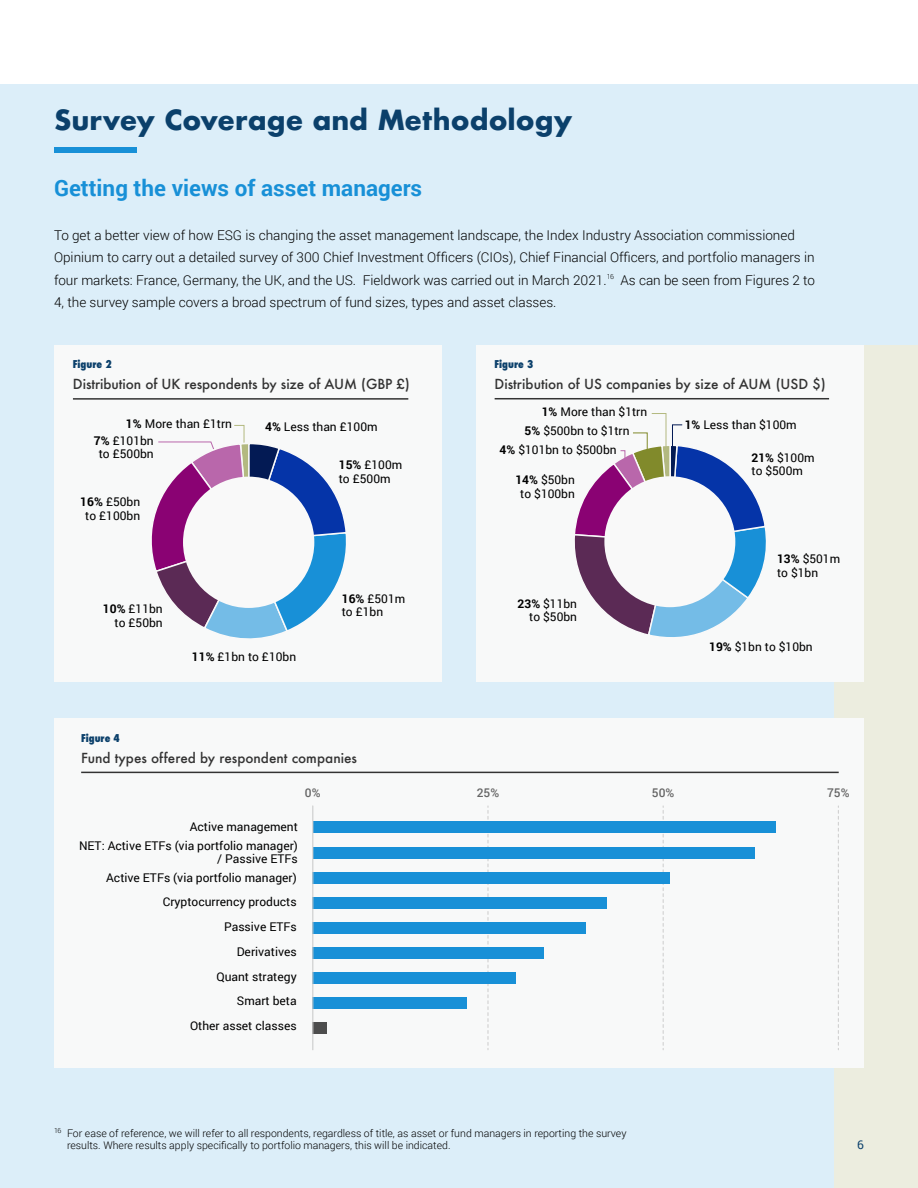
<style>
.page{position:relative;width:918px;height:1188px;background:#fff}
.page>*{position:absolute;margin:0;border:0;box-sizing:border-box;transform-origin:0 0}
.t1{font:700 27px "Futura";color:#0b406b}
.t2{font:700 22.5px "Roboto";color:#1890d7}
.t3{font:300 13.5px/22.5px "Roboto";color:#000}
.t4{font:500 13.5px "Futura";color:#333}
.t5{font:12px/13.8px "Roboto";color:#000}
.t6{font:500 12px "Roboto";color:#666}
.t7{font:12px "Roboto";color:#0b406b}
.t8{font:300 10.5px/12px "Roboto";color:#000}
.t9{font:800 condensed 10.5px "Futura";color:#0b406b}
.s1{font-weight:700}
</style>
<div class="page">
<div style="left:0;top:84px;width:918px;height:1104px;background:#dceef9"></div>
<div style="left:54px;top:346px;width:388px;height:336px;background:#f8f9f9"></div>
<svg style="left:151px;top:425px;width:195px;height:214px"></svg>
<hr style="left:73px;top:398px;width:335px;height:2px;background:#333">
<div style="left:183px;top:477px;width:131px;height:131px;background:#f9f9f9;border-radius:50%"></div>
<div style="left:834px;top:346px;width:84px;height:842px;background:#eceddf"></div>
<div style="left:476px;top:346px;width:388px;height:336px;background:#f8f9f9"></div>
<hr style="left:495px;top:398px;width:334px;height:1px;background:#333">
<svg style="left:574px;top:413px;width:192px;height:224px"></svg>
<div style="left:54px;top:718px;width:810px;height:349px;background:#f8f9f9"></div>
<svg style="left:663px;top:806px;width:1px;height:244px"></svg>
<svg style="left:838px;top:806px;width:1px;height:244px"></svg>
<svg style="left:488px;top:806px;width:1px;height:244px"></svg>
<div style="left:313px;top:822px;width:462px;height:11px;background:#1890d7"></div>
<div style="left:313px;top:847px;width:441px;height:11px;background:#1890d7"></div>
<div style="left:313px;top:872px;width:357px;height:12px;background:#1890d7"></div>
<div style="left:313px;top:897px;width:294px;height:12px;background:#1890d7"></div>
<div style="left:313px;top:922px;width:273px;height:12px;background:#1890d7"></div>
<div style="left:313px;top:947px;width:231px;height:12px;background:#1890d7"></div>
<div style="left:313px;top:972px;width:203px;height:12px;background:#1890d7"></div>
<div style="left:313px;top:997px;width:154px;height:12px;background:#1890d7"></div>
<div style="left:313px;top:1022px;width:14px;height:12px;background:#4d4d4d"></div>
<hr style="left:312px;top:806px;width:1px;height:244px;background:#ccc">
<hr style="left:81px;top:772px;width:758px;height:1px;background:#333">
<div style="left:54px;top:147px;width:82px;height:5px;background:#1890d7"></div>
<h1 class="t1" style="left:54px;top:101px;width:520px">Survey Coverage and Methodology</h1>
<h2 class="t2" style="left:54px;top:173px;width:370px">Getting the views of asset managers</h2>
<p class="t3" style="left:54px;top:223px;width:763px">To get a better view of how ESG is changing the asset management landscape, the Index Industry Association commissioned Opinium to carry out a detailed survey of 300 Chief Investment Officers (CIOs), Chief Financial Officers, and portfolio managers in four markets: France, Germany, the UK, and the US. Fieldwork was carried out in March 2021.<sup>16</sup> As can be seen from Figures 2 to 4, the survey sample covers a broad spectrum of fund sizes, types and asset classes.</p>
<p class="t9" style="left:73px;top:357px;width:40px">Figure 2</p>
<p class="t4" style="left:73px;top:375px;width:338px">Distribution of UK respondents by size of AUM (GBP £)</p>
<p class="t5" style="left:126px;top:416px;width:108px"><span class="s1">1%</span> More than £1trn</p>
<p class="t5" style="left:94px;top:433px;width:61px;text-align:center"><span class="s1">7%</span> £101bn to £500bn</p>
<p class="t5" style="left:80px;top:495px;width:61px;text-align:center"><span class="s1">16%</span> £50bn to £100bn</p>
<p class="t5" style="left:265px;top:419px;width:114px"><span class="s1">4%</span> Less than £100m</p>
<p class="t5" style="left:339px;top:457px;width:65px"><span class="s1">15%</span> £100m to £500m</p>
<p class="t5" style="left:103px;top:601px;width:61px;text-align:right"><span class="s1">10%</span> £11bn to £50bn</p>
<p class="t5" style="left:342px;top:591px;width:65px"><span class="s1">16%</span> £501m to £1bn</p>
<p class="t5" style="left:192px;top:650px;width:106px"><span class="s1">11%</span> £1bn to £10bn</p>
<p class="t9" style="left:81px;top:731px;width:40px">Figure 4</p>
<p class="t4" style="left:81px;top:749px;width:277px">Fund types offered by respondent companies</p>
<p class="t9" style="left:495px;top:357px;width:40px">Figure 3</p>
<p class="t4" style="left:495px;top:375px;width:333px">Distribution of US companies by size of AUM (USD $)</p>
<p class="t5" style="left:685px;top:418px;width:113px"><span class="s1">1%</span> Less than $100m</p>
<p class="t5" style="left:752px;top:450px;width:65px"><span class="s1">21%</span> $100m to $500m</p>
<p class="t5" style="left:542px;top:405px;width:107px"><span class="s1">1%</span> More than $1trn</p>
<p class="t5" style="left:525px;top:424px;width:106px"><span class="s1">5%</span> $500bn to $1trn</p>
<p class="t5" style="left:500px;top:443px;width:118px"><span class="s1">4%</span> $101bn to $500bn</p>
<p class="t5" style="left:515px;top:473px;width:61px;text-align:center"><span class="s1">14%</span> $50bn to $100bn</p>
<p class="t5" style="left:518px;top:596px;width:61px;text-align:right"><span class="s1">23%</span> $11bn to $50bn</p>
<p class="t5" style="left:777px;top:552px;width:65px"><span class="s1">13%</span> $501m to $1bn</p>
<p class="t5" style="left:709px;top:639px;width:105px"><span class="s1">19%</span> $1bn to $10bn</p>
<p class="t6" style="left:305px;top:784px;width:17px">0%</p>
<p class="t6" style="left:477px;top:784px;width:24px">25%</p>
<p class="t6" style="left:652px;top:784px;width:24px">50%</p>
<p class="t6" style="left:827px;top:784px;width:24px">75%</p>
<p class="t5" style="left:79px;top:817px;width:220px;line-height:18.8px;text-align:right">Active management<br>NET: Active ETFs (via portfolio manager)</p>
<p class="t5" style="left:217px;top:852px;width:82px">/ Passive ETFs</p>
<p class="t5" style="left:106px;top:865px;width:192px;line-height:24.8px;text-align:right">Active ETFs (via portfolio manager)<br>Cryptocurrency products<br>Passive ETFs<br>Derivatives<br>Quant strategy<br>Smart beta<br>Other asset classes</p>
<p class="t8" style="left:67px;top:1127px;width:561px;text-indent:-13px"><sup>16</sup> For ease of reference, we will refer to all respondents, regardless of title, as asset or fund managers in reporting the survey results. Where results apply specifically to portfolio managers, this will be indicated.</p>
<p class="t7" style="left:857px;top:1137px;width:8px">6</p>
</div>
